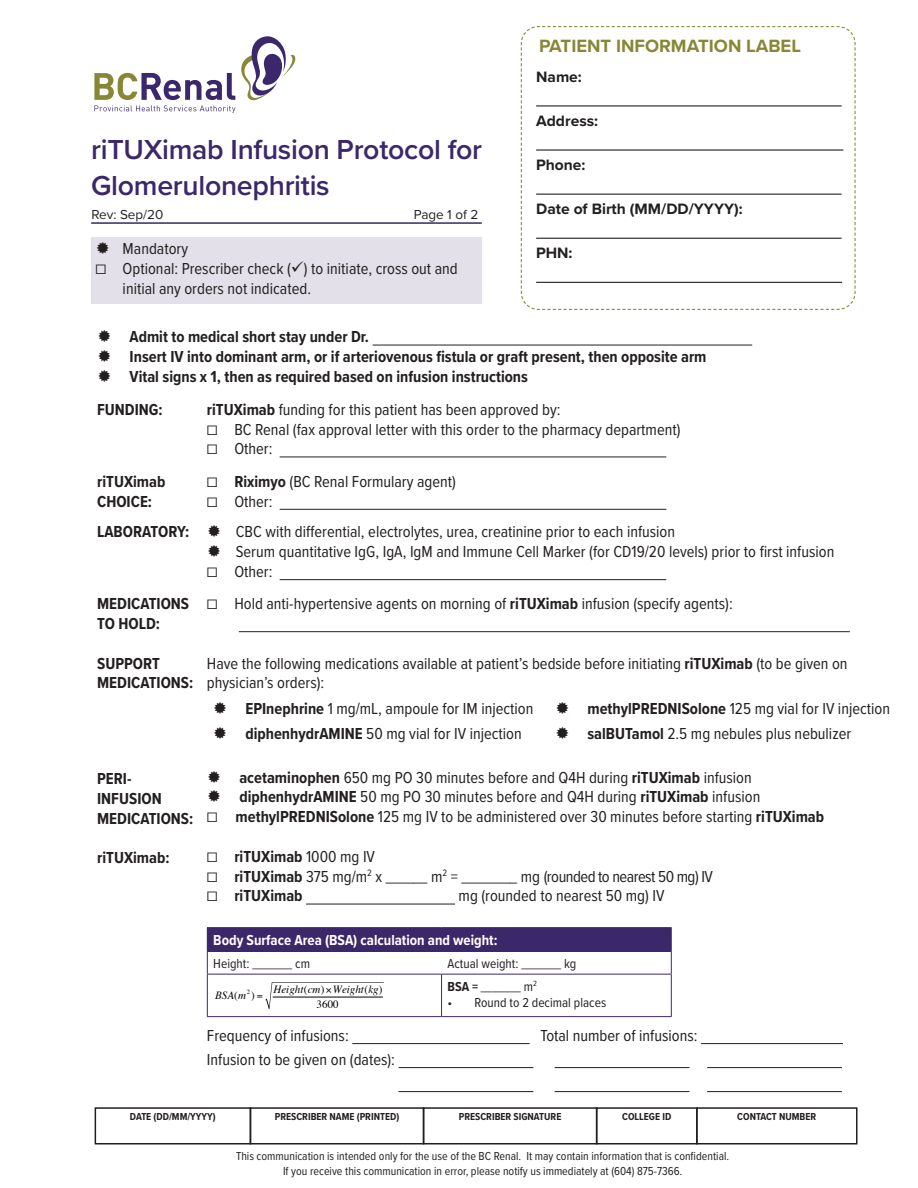
<style>
.page{position:relative;width:918px;height:1188px;background:#fff}
.page>*{position:absolute;margin:0;border:0;box-sizing:border-box;transform-origin:0 0}
.t1{font:600 28.5px/36px "Proxima Nova";letter-spacing:-.01em;color:#3b286a}
.t2{font:700 18.45px "Proxima Nova";color:#878735}
.t3{font:16.5px/19.8px "Proxima Nova Cond";color:#231f20}
.t4{font:700 16.5px/19.8px "Proxima Nova Cond";color:#231f20}
.t5{font:16.5px "Proxima Nova Cond";letter-spacing:-.03em;color:#231f20}
.t6{font:700 15.6px "Proxima Nova";color:#231f20}
.t7{font:700 15px "Proxima Nova Cond";color:#fff}
.t8{font:13.5px "Proxima Nova Cond";color:#231f20}
.t9{font:13.5px "Proxima Nova";color:#231f20}
.t10{font:12px "Proxima Nova Cond";color:#231f20}
.t11{font:italic 10.95px/15.5px "Times";letter-spacing:-.005em;color:#000;text-align:center}
.t12{font:700 10.5px "Proxima Nova Cond";color:#231f20}
.s1{font-weight:700}
.s2{font-weight:400}
.s3{font-style:normal}
</style>
<div class="page">
<hr style="left:373px;top:345px;width:379px;height:1px;background:#231f20">
<hr style="left:280px;top:457px;width:386px;height:1px;background:#231f20">
<hr style="left:280px;top:509px;width:386px;height:1px;background:#231f20">
<hr style="left:280px;top:579px;width:386px;height:1px;background:#231f20">
<hr style="left:239px;top:631px;width:611px;height:1px;background:#231f20">
<hr style="left:306px;top:904px;width:149px;height:1px;background:#231f20">
<hr style="left:352px;top:1043px;width:178px;height:1px;background:#231f20">
<hr style="left:701px;top:1043px;width:142px;height:1px;background:#231f20">
<hr style="left:399px;top:1067px;width:134px;height:1px;background:#231f20">
<hr style="left:555px;top:1067px;width:134px;height:1px;background:#231f20">
<hr style="left:707px;top:1067px;width:135px;height:1px;background:#231f20">
<hr style="left:399px;top:1091px;width:134px;height:1px;background:#231f20">
<hr style="left:555px;top:1091px;width:134px;height:1px;background:#231f20">
<hr style="left:707px;top:1091px;width:135px;height:1px;background:#231f20">
<div style="left:207px;top:928px;width:464px;height:23px;background:#3b286a"></div>
<hr style="left:207px;top:951px;width:235px;height:1px;background:#3b286a">
<hr style="left:442px;top:951px;width:230px;height:1px;background:#3b286a">
<hr style="left:207px;top:974px;width:235px;height:1px;background:#3b286a">
<hr style="left:207px;top:975px;width:1px;height:41px;background:#3b286a">
<hr style="left:442px;top:974px;width:230px;height:1px;background:#3b286a">
<hr style="left:441px;top:975px;width:1px;height:41px;background:#3b286a">
<hr style="left:671px;top:975px;width:1px;height:41px;background:#3b286a">
<hr style="left:207px;top:1016px;width:235px;height:1px;background:#3b286a">
<hr style="left:442px;top:1016px;width:230px;height:1px;background:#3b286a">
<hr style="left:207px;top:927px;width:235px;height:1px;background:#3b286a">
<svg style="left:207px;top:952px;width:1px;height:22px"></svg>
<hr style="left:442px;top:927px;width:230px;height:1px;background:#3b286a">
<svg style="left:671px;top:928px;width:1px;height:46px"></svg>
<div style="left:95px;top:1107px;width:156px;height:37px;border:2px solid #231f20"></div>
<div style="left:250px;top:1107px;width:174px;height:37px;border:2px solid #231f20"></div>
<div style="left:423px;top:1107px;width:174px;height:37px;border:2px solid #231f20"></div>
<div style="left:596px;top:1107px;width:102px;height:37px;border:2px solid #231f20"></div>
<div style="left:696px;top:1107px;width:162px;height:37px;border:2px solid #231f20"></div>
<div style="left:91px;top:237px;width:391px;height:67px;background:#e4e0ea"></div>
<svg style="left:94px;top:36px;width:202px;height:77px"></svg>
<hr style="left:91px;top:222px;width:391px;height:2px;background:#342b65">
<svg style="left:520px;top:26px;width:336px;height:284px"></svg>
<svg style="left:265px;top:982px;width:119px;height:27px"></svg>
<p class="t1" style="left:91px;top:130px;width:393px">riTUXimab Infusion Protocol for<br>Glomerulonephritis</p>
<p class="t9" style="left:91px;top:206px;width:74px">Rev: Sep/20</p>
<p class="t9" style="left:414px;top:206px;width:66px">Page 1 of 2</p>
<p class="t3" style="left:123px;top:238px;width:67px">Mandatory</p>
<p class="t3" style="left:123px;top:258px;width:337px;text-indent:-27px">☐ Optional: Prescriber check (✓) to initiate, cross out and initial any orders not indicated.</p>
<p class="t2" style="left:539px;top:32px;width:263px">PATIENT INFORMATION LABEL</p>
<p class="t6" style="left:536px;top:65px;width:47px">Name:</p>
<p class="t6" style="left:536px;top:109px;width:63px">Address:</p>
<p class="t6" style="left:536px;top:153px;width:51px">Phone:</p>
<p class="t6" style="left:536px;top:198px;width:208px">Date of Birth (MM/DD/YYYY):</p>
<p class="t6" style="left:536px;top:242px;width:38px">PHN:</p>
<p class="t4" style="left:130px;top:327px;width:241px">Admit to medical short stay under Dr.</p>
<p class="t4" style="left:130px;top:346px;width:578px">Insert IV into dominant arm, or if arteriovenous fistula or graft present, then opposite arm</p>
<p class="t4" style="left:130px;top:366px;width:400px">Vital signs x 1, then as required based on infusion instructions</p>
<p class="t4" style="left:97px;top:399px;width:67px">FUNDING:</p>
<p class="t3" style="left:207px;top:399px;width:355px"><span class="s1">riTUXimab</span> funding for this patient has been approved by:</p>
<p class="t3" style="left:207px;top:418px;width:475px">☐ BC Renal (fax approval letter with this order to the pharmacy department)</p>
<p class="t3" style="left:207px;top:438px;width:67px">☐ Other:</p>
<p class="t4" style="left:97px;top:471px;width:70px">riTUXimab<br>CHOICE:</p>
<p class="t3" style="left:207px;top:471px;width:250px">☐ <span class="s1">Riximyo</span> (BC Renal Formulary agent)</p>
<p class="t3" style="left:207px;top:491px;width:67px">☐ Other:</p>
<p class="t4" style="left:97px;top:522px;width:94px">LABORATORY:</p>
<p class="t3" style="left:236px;top:521px;width:441px">CBC with differential, electrolytes, urea, creatinine prior to each infusion</p>
<p class="t3" style="left:236px;top:541px;width:600px">Serum quantitative IgG, IgA, IgM and Immune Cell Marker (for CD19/20 levels) prior to first infusion</p>
<p class="t3" style="left:207px;top:561px;width:67px">☐ Other:</p>
<p class="t4" style="left:97px;top:594px;width:94px">MEDICATIONS<br>TO HOLD:</p>
<p class="t4" style="left:97px;top:653px;width:64px">SUPPORT</p>
<p class="t4" style="left:97px;top:673px;width:98px">MEDICATIONS:</p>
<p class="t3" style="left:207px;top:593px;width:527px">☐ Hold anti-hypertensive agents on morning of <span class="s1">riTUXimab</span> infusion (specify agents):</p>
<p class="t3" style="left:207px;top:653px;width:642px">Have the following medications available at patient’s bedside before initiating <span class="s1">riTUXimab</span> (to be given on physician’s orders):</p>
<p class="t3" style="left:245px;top:697px;width:289px"><span class="s1">EPInephrine</span> 1 mg/mL, ampoule for IM injection</p>
<p class="t3" style="left:587px;top:697px;width:304px"><span class="s1">methylPREDNISolone</span> 125 mg vial for IV injection</p>
<p class="t3" style="left:245px;top:722px;width:278px"><span class="s1">diphenhydrAMINE</span> 50 mg vial for IV injection</p>
<p class="t3" style="left:587px;top:722px;width:265px"><span class="s1">salBUTamol</span> 2.5 mg nebules plus nebulizer</p>
<p class="t3" style="left:239px;top:767px;width:514px"><span class="s1">acetaminophen</span> 650 mg PO 30 minutes before and Q4H during <span class="s1">riTUXimab</span> infusion</p>
<p class="t3" style="left:239px;top:786px;width:522px"><span class="s1">diphenhydrAMINE</span> 50 mg PO 30 minutes before and Q4H during <span class="s1">riTUXimab</span> infusion</p>
<p class="t3" style="left:207px;top:806px;width:619px">☐ <span class="s1">methylPREDNISolone</span> 125 mg IV to be administered over 30 minutes before starting <span class="s1">riTUXimab</span></p>
<p class="t3" style="left:207px;top:846px;width:170px">☐ <span class="s1">riTUXimab</span> 1000 mg IV</p>
<p class="t5" style="left:207px;top:864px;width:507px">☐ <span class="s1">riTUXimab</span> 375 mg/m<sup>2</sup> x ______ m<sup>2</sup> = ________ mg (rounded to nearest 50 mg) IV</p>
<p class="t4" style="left:207px;top:886px;width:97px"><span class="s2">☐</span> riTUXimab</p>
<p class="t3" style="left:459px;top:885px;width:207px">mg (rounded to nearest 50 mg) IV</p>
<p class="t7" style="left:213px;top:929px;width:286px">Body Surface Area (BSA) calculation and weight:</p>
<p class="t8" style="left:213px;top:954px;width:98px">Height: _______ cm</p>
<p class="t8" style="left:448px;top:954px;width:130px">Actual weight: _______ kg</p>
<p class="t11" style="left:215px;top:987px;width:41px">BSA<span class="s3">(</span>m<sup>2</sup> <span class="s3">)</span></p>
<p class="t11" style="left:274px;top:981px;width:111px">Height<span class="s3">(</span>cm<span class="s3">)</span> Weight<span class="s3">(</span>kg<span class="s3">)<br>3600</span></p>
<p class="t8" style="left:448px;top:976px;width:91px"><span class="s1">BSA =</span> _______ m<sup>2</sup></p>
<p class="t4" style="left:97px;top:768px;width:98px">PERI-<br>INFUSION<br>MEDICATIONS:</p>
<p class="t4" style="left:97px;top:848px;width:74px">riTUXimab:</p>
<p class="t8" style="left:448px;top:993px;width:160px">• Round to 2 decimal places</p>
<p class="t3" style="left:207px;top:1025px;width:143px">Frequency of infusions:</p>
<p class="t3" style="left:540px;top:1025px;width:159px">Total number of infusions:</p>
<p class="t3" style="left:207px;top:1049px;width:190px">Infusion to be given on (dates):</p>
<p class="t12" style="left:130px;top:1109px;width:87px">DATE (DD/MM/YYYY)</p>
<p class="t12" style="left:275px;top:1109px;width:126px">PRESCRIBER NAME (PRINTED)</p>
<p class="t12" style="left:459px;top:1109px;width:104px">PRESCRIBER SIGNATURE</p>
<p class="t12" style="left:622px;top:1109px;width:51px">COLLEGE ID</p>
<p class="t12" style="left:737px;top:1109px;width:80px">CONTACT NUMBER</p>
<p class="t10" style="left:236px;top:1147px;width:495px">This communication is intended only for the use of the BC Renal. It may contain information that is confidential.</p>
<p class="t10" style="left:283px;top:1162px;width:401px">If you receive this communication in error, please notify us immediately at (604) 875-7366.</p>
</div>
